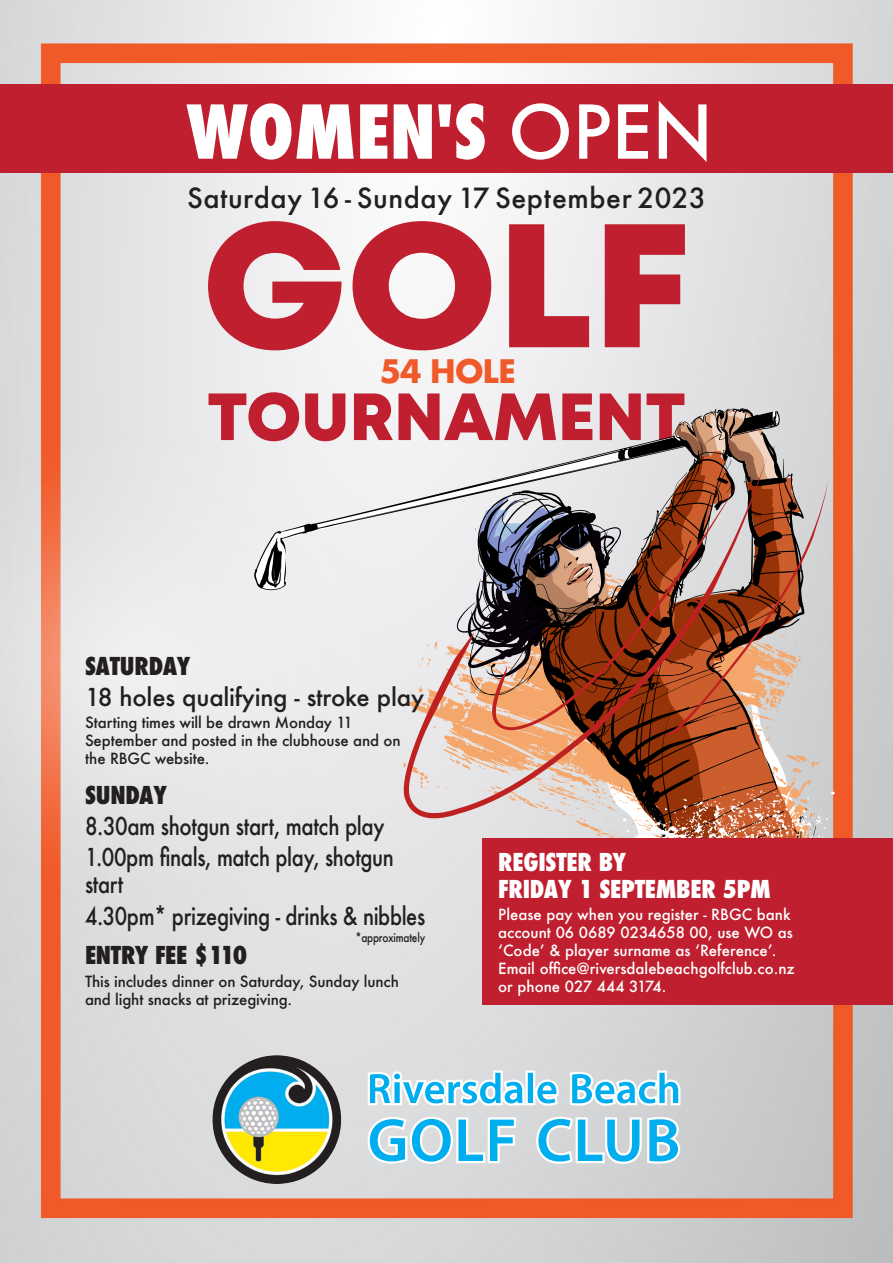
<style>
.page{position:relative;width:893px;height:1263px;background:#fff}
.page>*{position:absolute;margin:0;border:0;box-sizing:border-box;transform-origin:0 0}
.t1{font:700 31.5px "Futura";letter-spacing:-.04em;color:#f05929}
.t2{font:500 27px "Futura";letter-spacing:.02em;color:#231f20}
.t3{font:500 24px/27px "Futura";letter-spacing:-.02em;color:#231f20;scale:.85 1}
.t4{font:500 24px "Futura";letter-spacing:-.02em;color:#231f20;scale:.84 1}
.t5{font:800 condensed 24px/27px "Futura";letter-spacing:-.01em;color:#fff}
.t6{font:500 24px "Futura";letter-spacing:-.02em;color:#231f20}
.t7{font:800 condensed 24px "Futura";letter-spacing:-.01em;color:#231f20}
.t8{font:500 15px/18px "Futura";color:#fff}
.t9{font:500 15px/18px "Futura";letter-spacing:-.01em;color:#231f20}
.t10{font:500 12px "Futura";letter-spacing:-.02em;color:#231f20;scale:.84 1}
</style>
<div class="page">
<img style="left:0;top:0;width:893px;height:1263px">
<div style="left:0;top:85px;width:893px;height:88px;background:#bf1f2e"></div>
<svg style="left:186px;top:101px;width:520px;height:61px"></svg>
<svg style="left:208px;top:221px;width:134px;height:129px"></svg>
<svg style="left:353px;top:221px;width:138px;height:129px"></svg>
<svg style="left:509px;top:224px;width:80px;height:123px"></svg>
<svg style="left:605px;top:224px;width:80px;height:123px;background:#ca5a65"></svg>
<svg style="left:209px;top:392px;width:90px;height:49px;background:#d5838c"></svg>
<svg style="left:305px;top:393px;width:40px;height:15px"></svg>
<svg style="left:354px;top:393px;width:202px;height:15px"></svg>
<svg style="left:562px;top:393px;width:30px;height:15px"></svg>
<svg style="left:600px;top:393px;width:41px;height:15px"></svg>
<svg style="left:383px;top:515px;width:475px;height:391px;background:#e48667"></svg>
<svg style="left:647px;top:393px;width:136px;height:15px;background:#d6b1b6"></svg>
<svg style="left:254px;top:408px;width:562px;height:492px;fill:#e9e9eb"></svg>
<svg style="left:404px;top:456px;width:425px;height:362px;background:#b08b7c"></svg>
<svg style="left:610px;top:787px;width:258px;height:51px;background:#c38b72"></svg>
<div style="left:483px;top:838px;width:410px;height:167px;background:#bf1f2e"></div>
<img style="left:212px;top:1055px;width:129px;height:129px;border-radius:64px">
<svg style="left:365px;top:1114px;width:317px;height:52px"></svg>
<svg style="left:365px;top:1068px;width:318px;height:40px"></svg>
<p class="t2" style="left:187px;top:180px;width:520px">Saturday 16 - Sunday 17 September 2023</p>
<p class="t1" style="left:380px;top:349px;width:138px">54 HOLE</p>
<p class="t7" style="left:85px;top:649px;width:107px">SATURDAY</p>
<p class="t6" style="left:85px;top:680px;width:341px">18 holes qualifying - stroke play</p>
<p class="t9" style="left:85px;top:713px;width:317px">Starting times will be drawn Monday 11<br>September and posted in the clubhouse and on the RBGC website.</p>
<p class="t7" style="left:85px;top:779px;width:84px">SUNDAY</p>
<p class="t3" style="left:85px;top:812px;width:354px">8.30am shotgun start, match play</p>
<p class="t3" style="left:85px;top:844px;width:365px">1.00pm finals, match play, shotgun start</p>
<p class="t4" style="left:85px;top:899px;width:406px">4.30pm* prizegiving - drinks &amp; nibbles</p>
<p class="t7" style="left:85px;top:939px;width:164px">ENTRY FEE $110</p>
<p class="t9" style="left:85px;top:972px;width:316px">This includes dinner on Saturday, Sunday lunch and light snacks at prizegiving.</p>
<p class="t10" style="left:355px;top:929px;width:85px">*approximately</p>
<p class="t5" style="left:498px;top:848px;width:274px">REGISTER BY<br>FRIDAY 1 SEPTEMBER 5PM</p>
<p class="t8" style="left:498px;top:905px;width:296px">Please pay when you register - RBGC bank account 06 0689 0234658 00, use WO as ‘Code’ &amp; player surname as ‘Reference’.</p>
<p class="t8" style="left:498px;top:959px;width:298px">Email office@riversdalebeachgolfclub.co.nz or phone 027 444 3174.</p>
</div>
